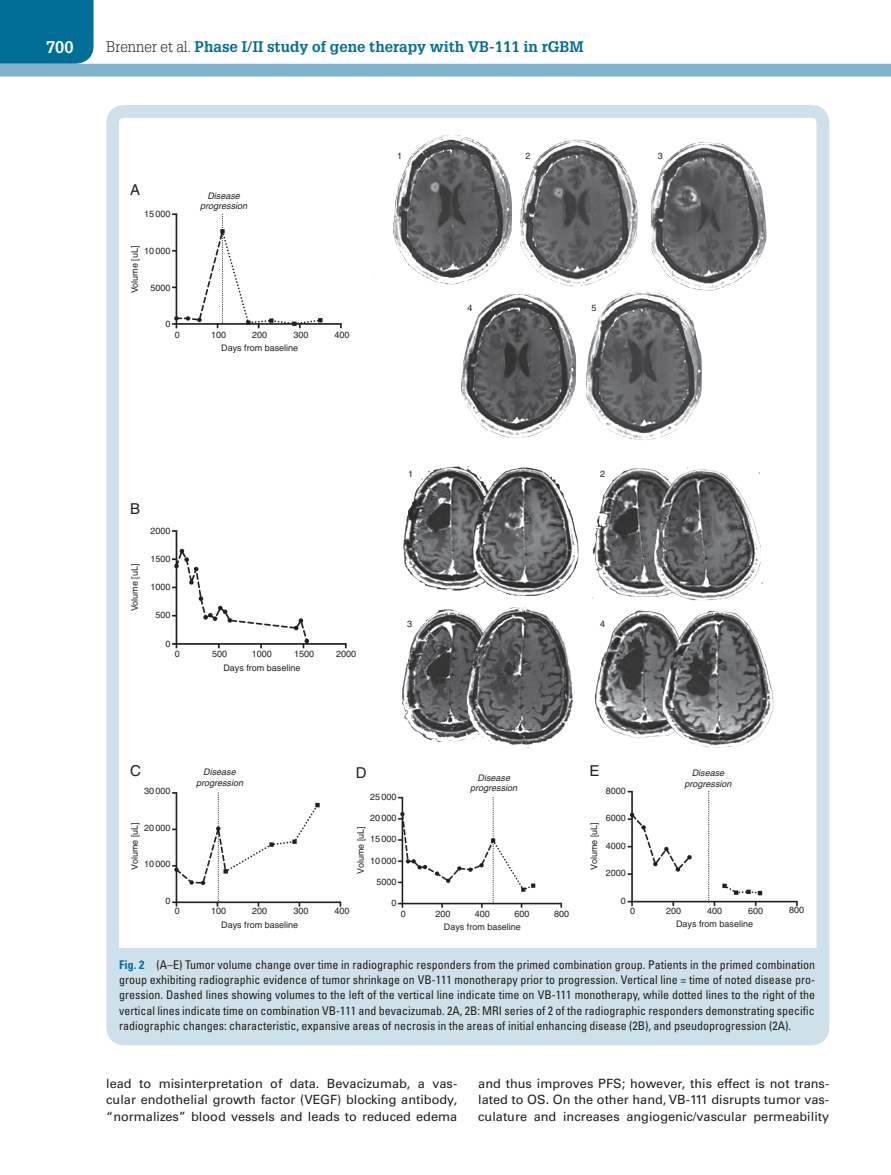
<style>
.page{position:relative;width:891px;height:1175px;background:#fff}
.page>*{position:absolute;margin:0;border:0;box-sizing:border-box;transform-origin:0 0}
.t1{font:700 16.5px "Glypha LT Std";color:#fff}
.t2{font:700 15px "Glypha LT Std";color:#006e96}
.t3{font:15px "Helvetica";color:#231f20}
.t4{font:12.75px/16.5px "Univers LT Std";color:#231f20;text-align:justify}
.t5{font:condensed 12px/15px "Univers LT Std";color:#231f20;text-align:justify}
.t6{font:9px "Helvetica";color:#231f20}
.t7{font:italic 9px/10.8px "Helvetica";color:#231f20;text-align:center}
.s1{font-weight:300;color:#231f20}
.s2{font-weight:700;color:#006e96}
</style>
<div class="page">
<div style="left:0;top:0;width:94px;height:64px;background:#006e96"></div>
<div style="left:0;top:64px;width:891px;height:12px;background:#7fb4ca"></div>
<div style="left:110px;top:948px;width:716px;height:89px;background:#cee0ea"></div>
<img style="left:172px;top:134px;width:626px;height:774px">
<div style="left:106px;top:105px;width:723px;height:940px;border:13px solid #cee0ea;border-radius:12px"></div>
<h1 class="t1" style="left:46px;top:37px;width:29px">700</h1>
<p class="t2" style="left:106px;top:37px;width:479px"><span class="s1">Brenner et al.</span> Phase I/II study of gene therapy with VB-111 in rGBM</p>
<p class="t3" style="left:130px;top:181px;width:12px">A</p>
<p class="t6" style="left:144px;top:209px;width:28px">15 000</p>
<p class="t6" style="left:144px;top:245px;width:28px">10 000</p>
<p class="t6" style="left:151px;top:282px;width:22px">5000</p>
<p class="t6" style="left:166px;top:319px;width:7px">0</p>
<p class="t6" style="left:129px;top:293px;width:49px;rotate:-90deg">Volume [uL]</p>
<p class="t7" style="left:200px;top:190px;width:49px">Disease progression</p>
<p class="t6" style="left:175px;top:329px;width:7px">0</p>
<p class="t6" style="left:211px;top:329px;width:17px">100</p>
<p class="t6" style="left:252px;top:329px;width:17px">200</p>
<p class="t6" style="left:293px;top:329px;width:17px">300</p>
<p class="t6" style="left:334px;top:329px;width:17px">400</p>
<p class="t6" style="left:221px;top:342px;width:79px">Days from baseline</p>
<p class="t6" style="left:397px;top:150px;width:7px">1</p>
<p class="t6" style="left:525px;top:150px;width:7px">2</p>
<p class="t6" style="left:468px;top:303px;width:7px">4</p>
<p class="t6" style="left:592px;top:303px;width:7px">5</p>
<p class="t3" style="left:130px;top:500px;width:12px">B</p>
<p class="t6" style="left:129px;top:611px;width:49px;rotate:-90deg">Volume [uL]</p>
<p class="t6" style="left:151px;top:525px;width:22px">2000</p>
<p class="t6" style="left:151px;top:553px;width:22px">1500</p>
<p class="t6" style="left:151px;top:582px;width:22px">1000</p>
<p class="t6" style="left:156px;top:610px;width:17px">500</p>
<p class="t6" style="left:166px;top:638px;width:7px">0</p>
<p class="t6" style="left:175px;top:649px;width:7px">0</p>
<p class="t6" style="left:212px;top:649px;width:17px">500</p>
<p class="t6" style="left:252px;top:649px;width:22px">1000</p>
<p class="t6" style="left:294px;top:649px;width:22px">1500</p>
<p class="t6" style="left:336px;top:649px;width:22px">2000</p>
<p class="t6" style="left:223px;top:662px;width:79px">Days from baseline</p>
<p class="t6" style="left:408px;top:468px;width:7px">1</p>
<p class="t6" style="left:600px;top:468px;width:7px">2</p>
<p class="t6" style="left:407px;top:618px;width:7px">3</p>
<p class="t6" style="left:600px;top:618px;width:7px">4</p>
<p class="t6" style="left:658px;top:150px;width:7px">3</p>
<p class="t3" style="left:130px;top:761px;width:12px">C</p>
<p class="t6" style="left:144px;top:785px;width:28px">30 000</p>
<p class="t6" style="left:144px;top:822px;width:28px">20 000</p>
<p class="t6" style="left:144px;top:858px;width:28px">10 000</p>
<p class="t6" style="left:166px;top:895px;width:7px">0</p>
<p class="t6" style="left:129px;top:869px;width:49px;rotate:-90deg">Volume [uL]</p>
<p class="t7" style="left:196px;top:766px;width:49px">Disease progression</p>
<p class="t6" style="left:175px;top:906px;width:7px">0</p>
<p class="t6" style="left:211px;top:906px;width:17px">100</p>
<p class="t6" style="left:252px;top:906px;width:17px">200</p>
<p class="t6" style="left:293px;top:906px;width:17px">300</p>
<p class="t6" style="left:334px;top:906px;width:17px">400</p>
<p class="t3" style="left:356px;top:764px;width:12px">D</p>
<p class="t6" style="left:370px;top:791px;width:28px">25 000</p>
<p class="t6" style="left:370px;top:812px;width:28px">20 000</p>
<p class="t6" style="left:355px;top:873px;width:49px;rotate:-90deg">Volume [uL]</p>
<p class="t6" style="left:370px;top:834px;width:28px">15 000</p>
<p class="t6" style="left:370px;top:855px;width:28px">10 000</p>
<p class="t6" style="left:376px;top:876px;width:22px">5000</p>
<p class="t6" style="left:391px;top:897px;width:7px">0</p>
<p class="t7" style="left:470px;top:772px;width:49px">Disease progression</p>
<p class="t6" style="left:401px;top:908px;width:7px">0</p>
<p class="t6" style="left:435px;top:908px;width:17px">200</p>
<p class="t6" style="left:475px;top:908px;width:17px">400</p>
<p class="t6" style="left:515px;top:908px;width:17px">600</p>
<p class="t6" style="left:554px;top:908px;width:17px">800</p>
<p class="t3" style="left:590px;top:761px;width:12px">E</p>
<p class="t6" style="left:606px;top:785px;width:22px">8000</p>
<p class="t6" style="left:606px;top:813px;width:22px">6000</p>
<p class="t6" style="left:589px;top:869px;width:49px;rotate:-90deg">Volume [uL]</p>
<p class="t6" style="left:606px;top:840px;width:22px">4000</p>
<p class="t6" style="left:606px;top:867px;width:22px">2000</p>
<p class="t6" style="left:621px;top:895px;width:7px">0</p>
<p class="t7" style="left:685px;top:767px;width:49px">Disease progression</p>
<p class="t6" style="left:630px;top:905px;width:7px">0</p>
<p class="t6" style="left:666px;top:905px;width:17px">200</p>
<p class="t6" style="left:707px;top:905px;width:17px">400</p>
<p class="t6" style="left:748px;top:905px;width:17px">600</p>
<p class="t6" style="left:789px;top:905px;width:17px">800</p>
<p class="t6" style="left:676px;top:919px;width:79px">Days from baseline</p>
<p class="t5" style="left:119px;top:957px;width:698px"><span class="s2">Fig. 2</span> (A–E) Tumor volume change over time in radiographic responders from the primed combination group. Patients in the primed combination group exhibiting radiographic evidence of tumor shrinkage on VB-111 monotherapy prior to progression. Vertical line = time of noted disease pro&shy;gression. Dashed lines showing volumes to the left of the vertical line indicate time on VB-111 monotherapy, while dotted lines to the right of the vertical lines indicate time on combination VB-111 and bevacizumab. 2A, 2B: MRI series of 2 of the radiographic responders demonstrating specific radiographic changes: characteristic, expansive areas of necrosis in the areas of initial enhancing disease (2B), and pseudoprogression (2A).</p>
<p class="t6" style="left:221px;top:919px;width:79px">Days from baseline</p>
<p class="t6" style="left:444px;top:921px;width:79px">Days from baseline</p>
<p class="t4" style="left:106px;top:1074px;width:352px">lead to misinterpretation of data. Bevacizumab, a vas&shy;cular endothelial growth factor (VEGF) blocking antibody, “normalizes” blood vessels and leads to reduced edema</p>
<p class="t4" style="left:478px;top:1074px;width:353px">and thus improves PFS; however, this effect is not trans&shy;lated to OS. On the other hand, VB-111 disrupts tumor vas&shy;culature and increases angiogenic/vascular permeability</p>
</div>
